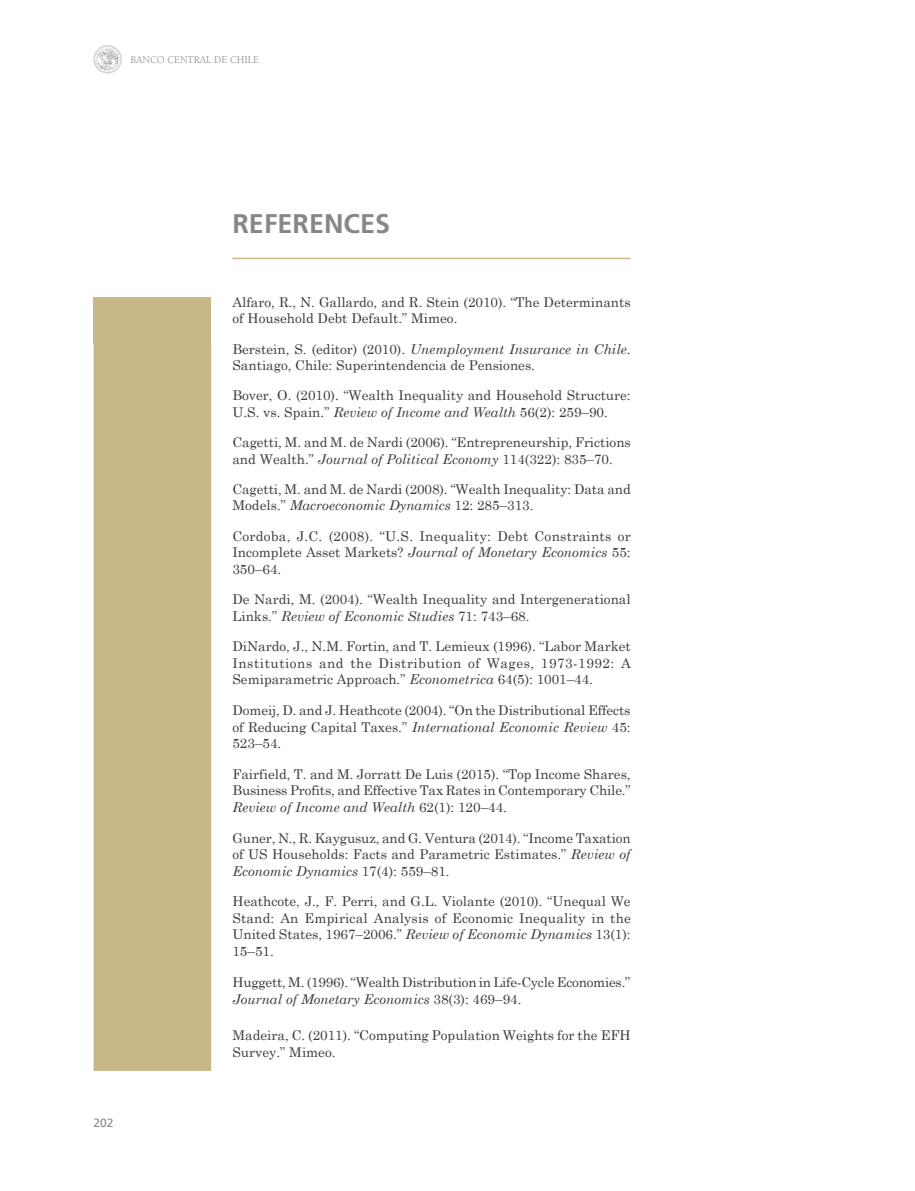
<style>
.page{position:relative;width:915px;height:1191px;background:#fff}
.page>*{position:absolute;margin:0;border:0;box-sizing:border-box;transform-origin:0 0}
.t1{font:700 27px "Frutiger LT Std";color:#878787}
.t2{font:13.5px/16.5px "Century Schoolbook";color:#3c3c3b}
.t3{font:12px "Frutiger LT Std";color:#878787}
.t4{font:10.5px "Berkeley LT";color:#878787}
.s1{font-style:italic}
</style>
<div class="page">
<svg style="left:94px;top:45px;width:28px;height:28px"></svg>
<div style="left:94px;top:297px;width:117px;height:46px;background:#c7b886"></div>
<div style="left:94px;top:343px;width:117px;height:727px;background:#c7b886"></div>
<hr style="left:232px;top:258px;width:398px;height:1px;background:#c7b886">
<p class="t4" style="left:130px;top:54px;width:130px">BANCO CENTRAL DE CHILE</p>
<p class="t3" style="left:94px;top:1116px;width:22px">202</p>
<h1 class="t1" style="left:232px;top:208px;width:159px">REFERENCES</h1>
<p class="t2" style="left:232px;top:293px;width:399px">Alfaro, R., N. Gallardo, and R. Stein (2010). “The Determinants of Household Debt Default.” Mimeo.</p>
<p class="t2" style="left:232px;top:340px;width:399px">Berstein, S. (editor) (2010). <span class="s1">Unemployment Insurance in Chile</span>.<br>Santiago, Chile: Superintendencia de Pensiones.</p>
<p class="t2" style="left:232px;top:387px;width:399px">Bover, O. (2010). “Wealth Inequality and Household Structure:<br>U.S. vs. Spain.” <span class="s1">Review of Income and Wealth</span> 56(2): 259–90.</p>
<p class="t2" style="left:232px;top:433px;width:400px">Cagetti, M. and M. de Nardi (2006). “Entrepreneurship, Frictions and Wealth.” <span class="s1">Journal of Political Economy</span> 114(322): 835–70.</p>
<p class="t2" style="left:232px;top:480px;width:399px">Cagetti, M. and M. de Nardi (2008). “Wealth Inequality: Data and<br>Models.” <span class="s1">Macroeconomic Dynamics</span> 12: 285–313.</p>
<p class="t2" style="left:232px;top:527px;width:399px;text-align:justify">Cordoba, J.C. (2008). “U.S. Inequality: Debt Constraints or Incomplete Asset Markets? <span class="s1">Journal of Monetary Economics</span> 55:<br>350–64.</p>
<p class="t2" style="left:232px;top:591px;width:399px">De Nardi, M. (2004). “Wealth Inequality and Intergenerational<br>Links.” <span class="s1">Review of Economic Studies</span> 71: 743–68.</p>
<p class="t2" style="left:232px;top:638px;width:399px;text-align:justify">DiNardo, J., N.M. Fortin, and T. Lemieux (1996). “Labor Market Institutions and the Distribution of Wages, 1973-1992: A Semiparametric Approach.” <span class="s1">Econometrica</span> 64(5): 1001–44.</p>
<p class="t2" style="left:232px;top:701px;width:399px;text-align:justify">Domeij, D. and J. Heathcote (2004). “On the Distributional Effects of Reducing Capital Taxes.” <span class="s1">International Economic Review</span> 45:<br>523–54.</p>
<p class="t2" style="left:232px;top:765px;width:400px;text-align:justify">Fairfield, T. and M. Jorratt De Luis (2015). “Top Income Shares, Business Profits, and Effective Tax Rates in Contemporary Chile.” <span class="s1">Review of Income and Wealth</span> 62(1): 120–44.</p>
<p class="t2" style="left:232px;top:829px;width:399px;text-align:justify">Guner, N., R. Kaygusuz, and G. Ventura (2014). “Income Taxation of US Households: Facts and Parametric Estimates.” <span class="s1">Review of Economic Dynamics</span> 17(4): 559–81.</p>
<p class="t2" style="left:232px;top:893px;width:400px;text-align:justify">Heathcote, J., F. Perri, and G.L. Violante (2010). “Unequal We Stand: An Empirical Analysis of Economic Inequality in the United States, 1967–2006.” <span class="s1">Review of Economic Dynamics</span> 13(1):<br>15–51.</p>
<p class="t2" style="left:232px;top:973px;width:399px">Huggett, M. (1996). “Wealth Distribution in Life-Cycle Economies.”<br><span class="s1">Journal of Monetary Economics</span> 38(3): 469–94.</p>
<p class="t2" style="left:232px;top:1026px;width:399px">Madeira, C. (2011). “Computing Population Weights for the EFH<br>Survey.” Mimeo.</p>
</div>
